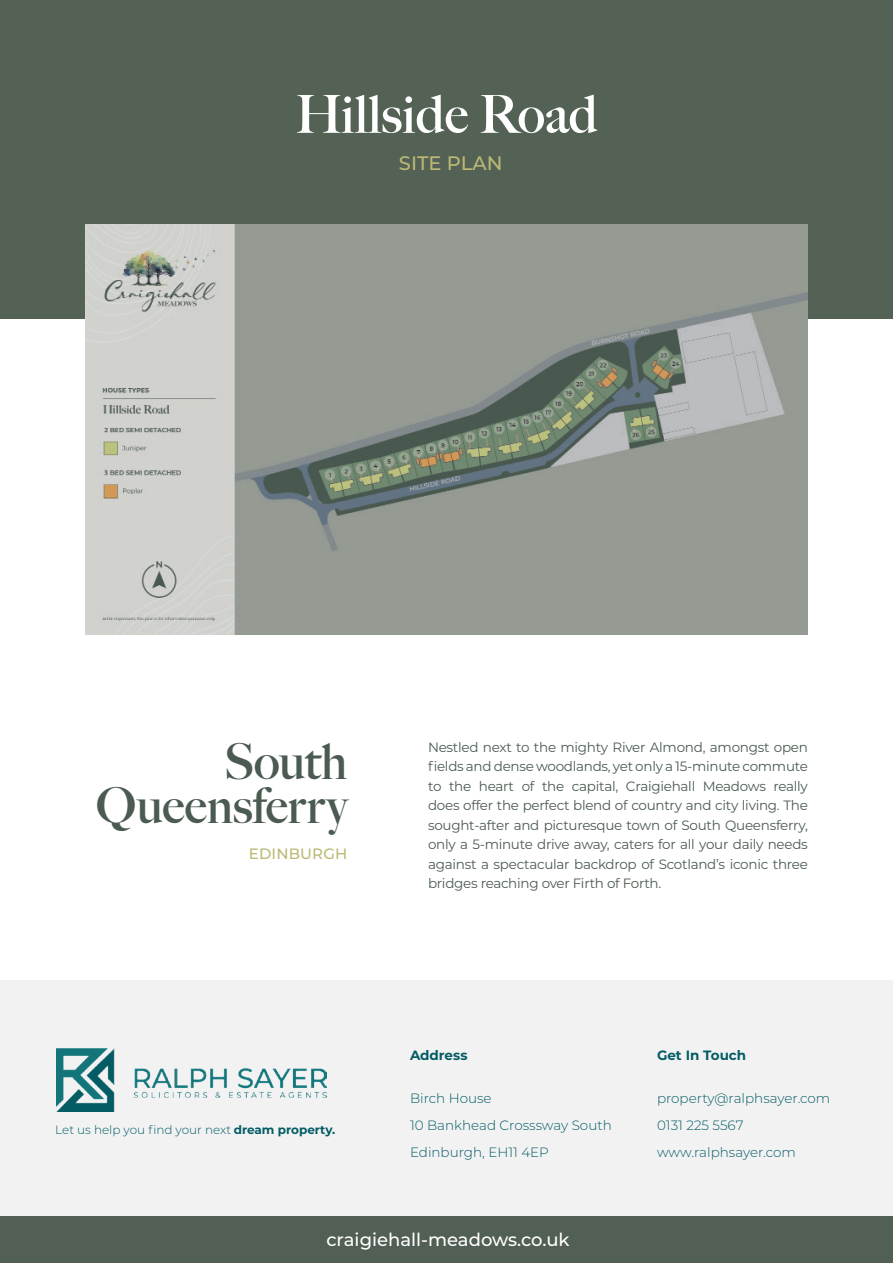
<style>
.page{position:relative;width:893px;height:1263px;background:#fff}
.page>*{position:absolute;margin:0;border:0;box-sizing:border-box;transform-origin:0 0}
.t1{font:700 52.5px "Big Caslon FB";color:#fff}
.t2{font:700 49.5px "Big Caslon FB";color:#4b5b51}
.t3{font:500 19.5px "Montserrat";color:#bbb974}
.t4{font:500 18px "Montserrat";color:#fff}
.t5{font:500 15px "Montserrat";letter-spacing:.01em;color:#bbb974}
.t6{font:13.5px/19.5px "Montserrat";letter-spacing:-.02em;color:#4b5b51;text-align:justify}
.t7{font:300 13.5px "Montserrat";color:#035c64}
.t8{font:700 13.5px "Montserrat";color:#035c64}
.t9{font:300 12px "Montserrat";color:#035c64}
.s1{font-weight:700}
</style>
<div class="page">
<div style="left:0;top:0;width:893px;height:319px;background:#546256"></div>
<img style="left:85px;top:225px;width:723px;height:410px">
<div style="left:0;top:980px;width:893px;height:283px;background:#f2f2f3"></div>
<div style="left:0;top:1216px;width:893px;height:47px;background:#525f54"></div>
<img style="left:57px;top:1048px;width:269px;height:63px">
<p class="t1" style="left:295px;top:84px;width:304px">Hillside Road</p>
<p class="t3" style="left:399px;top:149px;width:105px">SITE PLAN</p>
<p class="t2" style="left:224px;top:733px;width:125px">South</p>
<p class="t2" style="left:96px;top:776px;width:253px">Queensferry</p>
<p class="t5" style="left:249px;top:843px;width:100px">EDINBURGH</p>
<p class="t6" style="left:428px;top:737px;width:381px">Nestled next to the mighty River Almond, amongst open fields and dense woodlands, yet only a 15-minute commute to the heart of the capital, Craigiehall Meadows really does offer the perfect blend of country and city living. The sought-after and picturesque town of South Queensferry, only a 5-minute drive away, caters for all your daily needs against a spectacular backdrop of Scotland’s iconic three bridges reaching over Firth of Forth.</p>
<p class="t9" style="left:55px;top:1122px;width:282px">Let us help you find your next <span class="s1">dream property.</span></p>
<p class="t8" style="left:410px;top:1045px;width:59px">Address</p>
<p class="t7" style="left:410px;top:1089px;width:83px">Birch House</p>
<p class="t7" style="left:410px;top:1116px;width:203px">10 Bankhead Crosssway South</p>
<p class="t7" style="left:410px;top:1143px;width:140px">Edinburgh, EH11 4EP</p>
<p class="t8" style="left:657px;top:1045px;width:91px">Get In Touch</p>
<p class="t7" style="left:657px;top:1089px;width:175px">property@ralphsayer.com</p>
<p class="t7" style="left:657px;top:1116px;width:88px">0131 225 5567</p>
<p class="t7" style="left:657px;top:1143px;width:140px">www.ralphsayer.com</p>
<p class="t4" style="left:326px;top:1227px;width:245px">craigiehall-meadows.co.uk</p>
</div>
